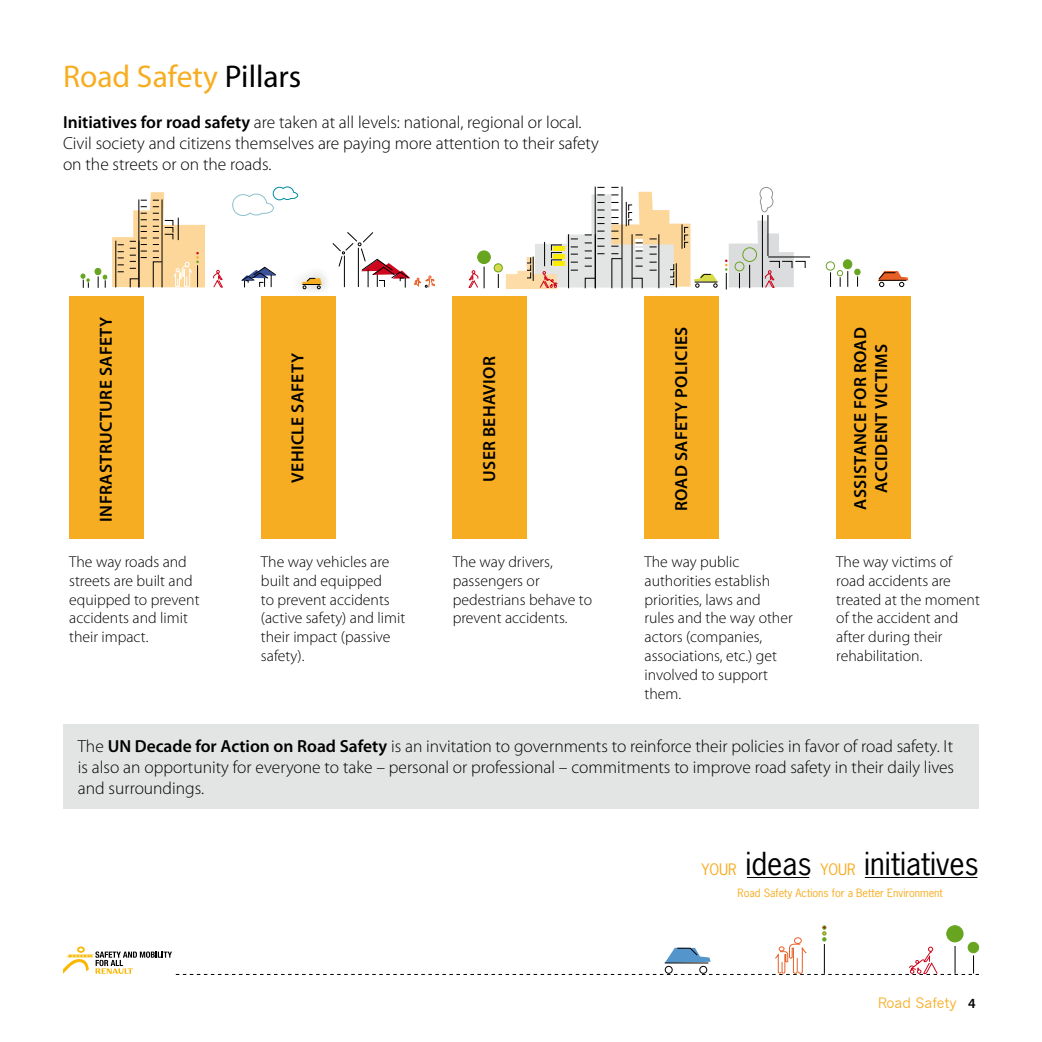
<style>
.page{position:relative;width:1042px;height:1042px;background:#fff}
.page>*{position:absolute;margin:0;border:0;box-sizing:border-box;transform-origin:0 0}
.t1{font:31.5px "Myriad";color:#f7ad21}
.t2{font:29.75px "News Gothic Std";color:#000}
.t3{font:300 17.5px/21px "Myriad Pro";color:#000;text-align:justify}
.t4{font:600 17.5px/21px "Myriad Pro";letter-spacing:.02em;color:#000;text-align:center}
.t5{font:300 15.75px/18.9px "Myriad Pro";color:#000}
.t6{font:14px "News Gothic";color:#f7ad21}
.t7{font:10.85px "News Gothic Std";color:#f7ad21}
.s1{color:#000}
.s2{font-weight:600}
.s3{font-size:14.88px;color:#f7ad21}
.s4{font-family:"Myriad Pro";font-weight:600;color:#000}
</style>
<div class="page">
<hr style="left:747px;top:877px;width:62px;height:1px;background:#000">
<hr style="left:865px;top:877px;width:112px;height:1px;background:#000">
<div style="left:63px;top:724px;width:916px;height:85px;background:#e3e4e4"></div>
<div style="left:69px;top:297px;width:75px;height:242px;background:#f7ad21"></div>
<div style="left:261px;top:297px;width:74px;height:242px;background:#f7ad21"></div>
<div style="left:453px;top:297px;width:74px;height:242px;background:#f7ad21"></div>
<div style="left:644px;top:297px;width:75px;height:242px;background:#f7ad21"></div>
<div style="left:836px;top:297px;width:75px;height:242px;background:#f7ad21"></div>
<div style="left:293px;top:268px;width:37px;height:27px;background:#000;opacity:.39"></div>
<svg style="left:302px;top:278px;width:20px;height:11px"></svg>
<svg style="left:484px;top:267px;width:1px;height:21px"></svg>
<div style="left:478px;top:251px;width:12px;height:12px;background:#67a420;border-radius:50%"></div>
<div style="left:477px;top:250px;width:14px;height:14px;border:1px solid #67a420;border-radius:50%"></div>
<svg style="left:498px;top:274px;width:1px;height:14px"></svg>
<div style="left:494px;top:264px;width:8px;height:8px;background:#d7db49;border-radius:50%"></div>
<div style="left:494px;top:263px;width:9px;height:9px;border:1px solid #67a420;border-radius:50%"></div>
<svg style="left:830px;top:272px;width:1px;height:15px"></svg>
<div style="left:826px;top:261px;width:9px;height:9px;border:1px solid #67a420;border-radius:50%"></div>
<svg style="left:81px;top:274px;width:9px;height:14px"></svg>
<div style="left:95px;top:268px;width:6px;height:7px;background:#67a420;border-radius:50%"></div>
<div style="left:95px;top:268px;width:6px;height:7px;border:1px solid #67a420;border-radius:50%"></div>
<svg style="left:837px;top:270px;width:11px;height:17px"></svg>
<div style="left:843px;top:260px;width:9px;height:9px;background:#67a420;border-radius:50%"></div>
<div style="left:843px;top:259px;width:9px;height:10px;border:1px solid #67a420;border-radius:50%"></div>
<svg style="left:854px;top:269px;width:6px;height:18px"></svg>
<svg style="left:232px;top:186px;width:66px;height:30px"></svg>
<svg style="left:759px;top:187px;width:14px;height:26px"></svg>
<hr style="left:762px;top:215px;width:1px;height:72px;background:#000">
<hr style="left:767px;top:215px;width:1px;height:41px;background:#000">
<hr style="left:768px;top:257px;width:42px;height:1px;background:#000">
<svg style="left:877px;top:271px;width:31px;height:16px"></svg>
<svg style="left:241px;top:266px;width:35px;height:22px"></svg>
<svg style="left:468px;top:270px;width:10px;height:18px"></svg>
<svg style="left:725px;top:221px;width:81px;height:68px"></svg>
<svg style="left:213px;top:270px;width:10px;height:18px"></svg>
<svg style="left:329px;top:232px;width:106px;height:58px"></svg>
<svg style="left:98px;top:192px;width:107px;height:96px"></svg>
<svg style="left:506px;top:187px;width:212px;height:102px"></svg>
<svg style="left:63px;top:925px;width:916px;height:50px"></svg>
<h1 class="t1" style="left:63px;top:60px;width:240px">Road Safety <span class="s1">Pillars</span></h1>
<p class="t3" style="left:63px;top:112px;width:537px;text-align:left"><span class="s2">Initiatives for road safety</span> are taken at all levels: national, regional or local.<br>Civil society and citizens themselves are paying more attention to their safety on the streets or on the roads.</p>
<p class="t4" style="left:95px;top:521px;width:206px;rotate:-90deg">INFRASTRUCTURE SAFETY</p>
<p class="t5" style="left:69px;top:552px;width:132px">The way roads and streets are built and equipped to prevent accidents and limit their impact.</p>
<p class="t4" style="left:287px;top:483px;width:131px;rotate:-90deg">VEHICLE SAFETY</p>
<p class="t5" style="left:261px;top:552px;width:146px">The way vehicles are built and equipped<br>to prevent accidents (active safety) and limit their impact (passive safety).</p>
<p class="t4" style="left:478px;top:482px;width:127px;rotate:-90deg">USER BEHAVIOR</p>
<p class="t5" style="left:453px;top:552px;width:141px">The way drivers, passengers or pedestrians behave to prevent accidents.</p>
<p class="t4" style="left:670px;top:511px;width:186px;rotate:-90deg">ROAD SAFETY POLICIES</p>
<p class="t5" style="left:644px;top:552px;width:150px">The way public authorities establish priorities, laws and rules and the way other actors (companies, associations, etc.) get involved to support them.</p>
<p class="t4" style="left:849px;top:509px;width:184px;rotate:-90deg">ASSISTANCE FOR ROAD<br>ACCIDENT VICTIMS</p>
<p class="t5" style="left:836px;top:552px;width:145px">The way victims of road accidents are treated at the moment of the accident and after during their rehabilitation.</p>
<p class="t3" style="left:78px;top:736px;width:878px">The <span class="s2">UN Decade for Action on Road Safety</span> is an invitation to governments to reinforce their policies in favor of road safety. It is also an opportunity for everyone to take – personal or professional – commitments to improve road safety in their daily lives and surroundings.</p>
<h2 class="t2" style="left:701px;top:844px;width:279px"><span class="s3">YOUR</span> ideas <span class="s3">YOUR</span> initiatives</h2>
<p class="t7" style="left:737px;top:885px;width:207px">Road Safety Actions for a Better Environment</p>
<p class="t6" style="left:878px;top:994px;width:99px">Road Safety <span class="s4">4</span></p>
</div>
